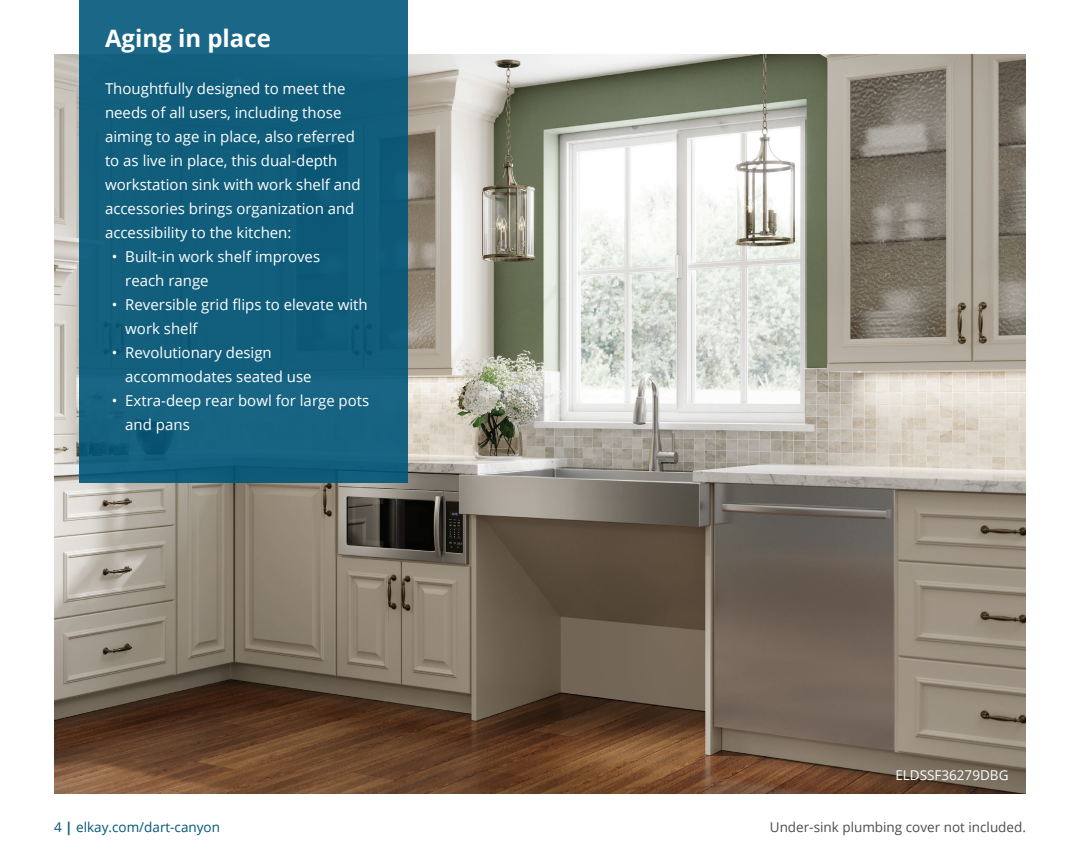
<style>
.page{position:relative;width:1080px;height:864px;background:#fff}
.page>*{position:absolute;margin:0;border:0;box-sizing:border-box;transform-origin:0 0}
.t1{font:700 24px "Open Sans";color:#fff}
.t2{font:15px/24px "Open Sans";color:#fff}
.t3{font:13.5px "Open Sans";color:#4b4c4d}
.t4{font:13.5px "Open Sans";color:#00567a}
.t5{font:13.5px "Open Sans";color:#fff}
.s1{font-weight:700}
</style>
<div class="page">
<img style="left:54px;top:54px;width:972px;height:740px">
<div style="left:79px;top:0;width:328px;height:483px;background:#125e7d"></div>
<p class="t1" style="left:105px;top:22px;width:167px">Aging in place</p>
<p class="t2" style="left:105px;top:76px;width:257px">Thoughtfully designed to meet the needs of all users, including those aiming to age in place, also referred to as live in place, this dual-depth workstation sink with work shelf and accessories brings organization and accessibility to the kitchen:</p>
<p class="t2" style="left:125px;top:244px;width:196px;text-indent:-14px">• Built-in work shelf improves reach range</p>
<p class="t2" style="left:125px;top:292px;width:244px;text-indent:-14px">• Reversible grid flips to elevate with work shelf</p>
<p class="t2" style="left:125px;top:340px;width:188px;text-indent:-14px">• Revolutionary design accommodates seated use</p>
<p class="t2" style="left:125px;top:388px;width:246px;text-indent:-14px">• Extra-deep rear bowl for large pots and pans</p>
<p class="t4" style="left:54px;top:818px;width:168px">4 <span class="s1">|</span> elkay.com/dart-canyon</p>
<p class="t5" style="left:895px;top:766px;width:115px">ELDSSF36279DBG</p>
<p class="t3" style="left:770px;top:818px;width:258px">Under-sink plumbing cover not included.</p>
</div>
